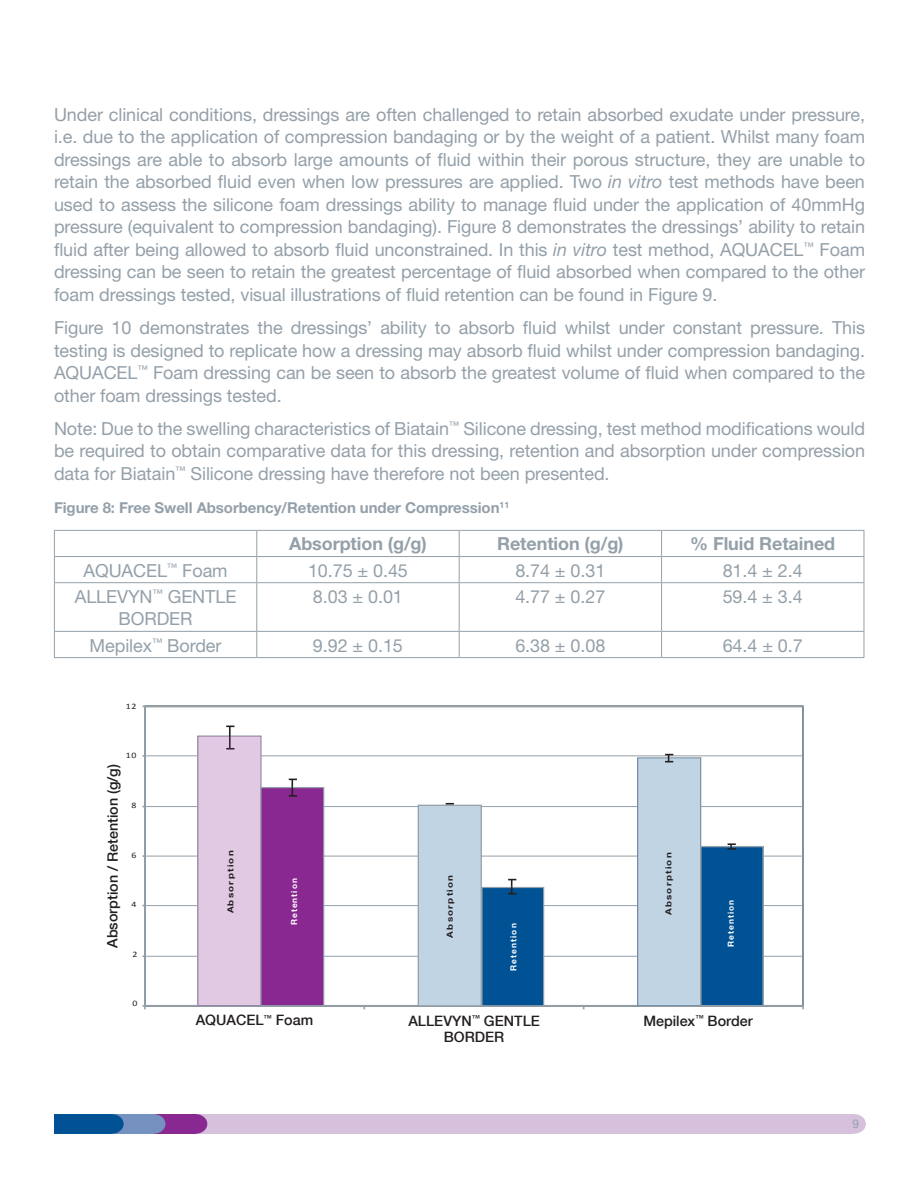
<style>
.page{position:relative;width:918px;height:1187px;background:#fff}
.page>*{position:absolute;margin:0;border:0;box-sizing:border-box;transform-origin:0 0}
.t1{font:18px/22.5px "Helvetica Neue";letter-spacing:-.005em;color:#94a0a9;text-align:justify}
.t2{font:700 18px "Helvetica Neue";letter-spacing:-.005em;color:#94a0a9}
.t3{font:700 15px "Helvetica Neue";letter-spacing:-.005em;color:#94a0a9}
.t4{font:500 14.25px/15.9px "Helvetica Neue";color:#231f20;text-align:center}
.t5{font:12px "Helvetica Neue";color:#94a0a9}
.t6{font:700 8.4px "Helvetica Neue";letter-spacing:.13em;color:#231f20;scale:1.17 1}
.t7{font:700 8.4px "Helvetica Neue";letter-spacing:.13em;color:#fff}
.t8{font:8.4px "Calibri";color:#231f20;scale:1.17 1}
.s1{font-style:italic}
</style>
<div class="page">
<div style="left:842px;top:1114px;width:23px;height:19px;background:#d6c0dc;border-radius:50%"></div>
<div style="left:189px;top:1114px;width:665px;height:19px;background:#d6c0dc"></div>
<div style="left:183px;top:1114px;width:24px;height:19px;background:#892890;border-radius:50%"></div>
<div style="left:138px;top:1114px;width:57px;height:19px;background:#892890"></div>
<div style="left:142px;top:1114px;width:23px;height:19px;background:#7491c0;border-radius:50%"></div>
<div style="left:96px;top:1114px;width:57px;height:19px;background:#7491c0"></div>
<div style="left:100px;top:1114px;width:24px;height:19px;background:#005294;border-radius:50%"></div>
<div style="left:54px;top:1114px;width:58px;height:19px;background:#005294"></div>
<hr style="left:54px;top:530px;width:203px;height:1px;background:#94a0a9">
<hr style="left:257px;top:530px;width:202px;height:1px;background:#94a0a9">
<hr style="left:459px;top:530px;width:202px;height:1px;background:#94a0a9">
<hr style="left:661px;top:530px;width:203px;height:1px;background:#94a0a9">
<hr style="left:54px;top:556px;width:203px;height:1px;background:#94a0a9">
<svg style="left:54px;top:531px;width:1px;height:51px"></svg>
<hr style="left:257px;top:556px;width:202px;height:1px;background:#94a0a9">
<svg style="left:256px;top:531px;width:1px;height:51px"></svg>
<hr style="left:459px;top:556px;width:202px;height:1px;background:#94a0a9">
<svg style="left:459px;top:531px;width:1px;height:51px"></svg>
<hr style="left:661px;top:556px;width:203px;height:1px;background:#94a0a9">
<svg style="left:661px;top:531px;width:1px;height:51px"></svg>
<svg style="left:863px;top:531px;width:1px;height:51px"></svg>
<hr style="left:54px;top:582px;width:203px;height:1px;background:#94a0a9">
<hr style="left:54px;top:583px;width:1px;height:48px;background:#94a0a9">
<hr style="left:257px;top:582px;width:202px;height:1px;background:#94a0a9">
<hr style="left:256px;top:583px;width:1px;height:48px;background:#94a0a9">
<hr style="left:459px;top:582px;width:202px;height:1px;background:#94a0a9">
<hr style="left:459px;top:583px;width:1px;height:48px;background:#94a0a9">
<hr style="left:661px;top:582px;width:203px;height:1px;background:#94a0a9">
<hr style="left:661px;top:583px;width:1px;height:48px;background:#94a0a9">
<hr style="left:863px;top:583px;width:1px;height:48px;background:#94a0a9">
<hr style="left:54px;top:631px;width:203px;height:1px;background:#94a0a9">
<svg style="left:54px;top:631px;width:1px;height:26px"></svg>
<hr style="left:257px;top:631px;width:202px;height:1px;background:#94a0a9">
<svg style="left:256px;top:631px;width:1px;height:26px"></svg>
<hr style="left:459px;top:631px;width:202px;height:1px;background:#94a0a9">
<svg style="left:459px;top:631px;width:1px;height:26px"></svg>
<hr style="left:661px;top:631px;width:203px;height:1px;background:#94a0a9">
<svg style="left:661px;top:631px;width:1px;height:26px"></svg>
<svg style="left:863px;top:631px;width:1px;height:26px"></svg>
<hr style="left:54px;top:657px;width:203px;height:1px;background:#94a0a9">
<hr style="left:257px;top:657px;width:202px;height:1px;background:#94a0a9">
<hr style="left:459px;top:657px;width:202px;height:1px;background:#94a0a9">
<hr style="left:661px;top:657px;width:203px;height:1px;background:#94a0a9">
<hr style="left:145px;top:955px;width:658px;height:1px;background:#94a0a9">
<hr style="left:145px;top:905px;width:658px;height:1px;background:#94a0a9">
<hr style="left:145px;top:855px;width:658px;height:1px;background:#94a0a9">
<hr style="left:145px;top:806px;width:658px;height:1px;background:#94a0a9">
<hr style="left:145px;top:755px;width:658px;height:1px;background:#94a0a9">
<hr style="left:144px;top:706px;width:2px;height:299px;background:#94a0a9">
<hr style="left:145px;top:1005px;width:658px;height:1px;background:#94a0a9">
<div style="left:637px;top:757px;width:63px;height:248px;background:#c0d4e4"></div>
<div style="left:197px;top:735px;width:65px;height:271px;border:1px solid #94a0a9"></div>
<div style="left:482px;top:887px;width:61px;height:118px;background:#005294"></div>
<div style="left:481px;top:887px;width:63px;height:119px;border:1px solid #94a0a9"></div>
<div style="left:700px;top:846px;width:63px;height:159px;background:#005294"></div>
<div style="left:700px;top:846px;width:63px;height:160px;border:1px solid #94a0a9"></div>
<div style="left:418px;top:805px;width:63px;height:200px;background:#c0d4e4"></div>
<div style="left:417px;top:804px;width:65px;height:202px;border:1px solid #94a0a9"></div>
<svg style="left:226px;top:725px;width:8px;height:11px"></svg>
<svg style="left:665px;top:754px;width:8px;height:8px"></svg>
<svg style="left:508px;top:878px;width:8px;height:16px"></svg>
<svg style="left:727px;top:843px;width:8px;height:6px"></svg>
<div style="left:198px;top:736px;width:63px;height:269px;background:#e1c9e3"></div>
<div style="left:261px;top:787px;width:63px;height:218px;background:#892890"></div>
<div style="left:260px;top:787px;width:64px;height:219px;border:1px solid #94a0a9"></div>
<svg style="left:289px;top:778px;width:8px;height:18px"></svg>
<p class="t1" style="left:54px;top:103px;width:812px">Under clinical conditions, dressings are often challenged to retain absorbed exudate under pressure, i.e. due to the application of compression bandaging or by the weight of a patient. Whilst many foam dressings are able to absorb large amounts of fluid within their porous structure, they are unable to retain the absorbed fluid even when low pressures are applied. Two <span class="s1">in vitro</span> test methods have been used to assess the silicone foam dressings ability to manage fluid under the application of 40mmHg pressure (equivalent to compression bandaging). Figure 8 demonstrates the dressings’ ability to retain fluid after being allowed to absorb fluid unconstrained. In this <span class="s1">in vitro</span> test method, AQUACEL<sup>™</sup> Foam dressing can be seen to retain the greatest percentage of fluid absorbed when compared to the other foam dressings tested, visual illustrations of fluid retention can be found in Figure 9.</p>
<p class="t1" style="left:54px;top:316px;width:812px">Figure 10 demonstrates the dressings’ ability to absorb fluid whilst under constant pressure. This testing is designed to replicate how a dressing may absorb fluid whilst under compression bandaging.<br>AQUACEL<sup>™</sup> Foam dressing can be seen to absorb the greatest volume of fluid when compared to the other foam dressings tested.</p>
<p class="t1" style="left:54px;top:417px;width:812px">Note: Due to the swelling characteristics of Biatain<sup>™</sup> Silicone dressing, test method modifications would be required to obtain comparative data for this dressing, retention and absorption under compression data for Biatain<sup>™</sup> Silicone dressing have therefore not been presented.</p>
<p class="t3" style="left:54px;top:498px;width:456px">Figure 8: Free Swell Absorbency/Retention under Compression<sup>11</sup></p>
<p class="t2" style="left:289px;top:533px;width:139px">Absorption (g/g)</p>
<p class="t2" style="left:497px;top:533px;width:128px">Retention (g/g)</p>
<p class="t2" style="left:690px;top:533px;width:146px">% Fluid Retained</p>
<p class="t1" style="left:83px;top:559px;width:146px">AQUACEL<sup>™</sup> Foam</p>
<p class="t1" style="left:308px;top:559px;width:101px">10.75 ± 0.45</p>
<p class="t1" style="left:515px;top:559px;width:91px">8.74 ± 0.31</p>
<p class="t1" style="left:722px;top:559px;width:82px">81.4 ± 2.4</p>
<p class="t1" style="left:75px;top:585px;width:163px;text-align:center">ALLEVYN<sup>™</sup> GENTLE<br>BORDER</p>
<p class="t1" style="left:313px;top:585px;width:91px">8.03 ± 0.01</p>
<p class="t1" style="left:515px;top:585px;width:91px">4.77 ± 0.27</p>
<p class="t1" style="left:722px;top:585px;width:82px">59.4 ± 3.4</p>
<p class="t1" style="left:90px;top:633px;width:133px">Mepilex<sup>™</sup> Border</p>
<p class="t1" style="left:313px;top:633px;width:91px">9.92 ± 0.15</p>
<p class="t1" style="left:515px;top:633px;width:91px">6.38 ± 0.08</p>
<p class="t1" style="left:722px;top:633px;width:82px">64.4 ± 0.7</p>
<p class="t8" style="left:126px;top:701px;width:10px">12</p>
<p class="t8" style="left:126px;top:750px;width:10px">10</p>
<p class="t4" style="left:104px;top:948px;width:185px;rotate:-90deg">Absorption / Retention (g/g)</p>
<p class="t8" style="left:131px;top:800px;width:6px">8</p>
<p class="t8" style="left:131px;top:849px;width:6px">6</p>
<p class="t8" style="left:131px;top:899px;width:6px">4</p>
<p class="t8" style="left:132px;top:948px;width:6px">2</p>
<p class="t8" style="left:132px;top:998px;width:6px">0</p>
<p class="t6" style="left:225px;top:913px;width:55px;rotate:-90deg">Absorption</p>
<p class="t7" style="left:289px;top:925px;width:49px;rotate:-90deg">Retention</p>
<p class="t6" style="left:444px;top:937px;width:55px;rotate:-90deg">Absorption</p>
<p class="t7" style="left:508px;top:970px;width:49px;rotate:-90deg">Retention</p>
<p class="t6" style="left:663px;top:915px;width:55px;rotate:-90deg">Absorption</p>
<p class="t7" style="left:725px;top:947px;width:49px;rotate:-90deg">Retention</p>
<p class="t4" style="left:196px;top:1012px;width:119px">AQUACEL<sup>™</sup> Foam</p>
<p class="t4" style="left:408px;top:1012px;width:133px">ALLEVYN<sup>™</sup> GENTLE<br>BORDER</p>
<p class="t4" style="left:643px;top:1012px;width:111px">Mepilex<sup>™</sup> Border</p>
<p class="t5" style="left:852px;top:1116px;width:8px">9</p>
</div>
